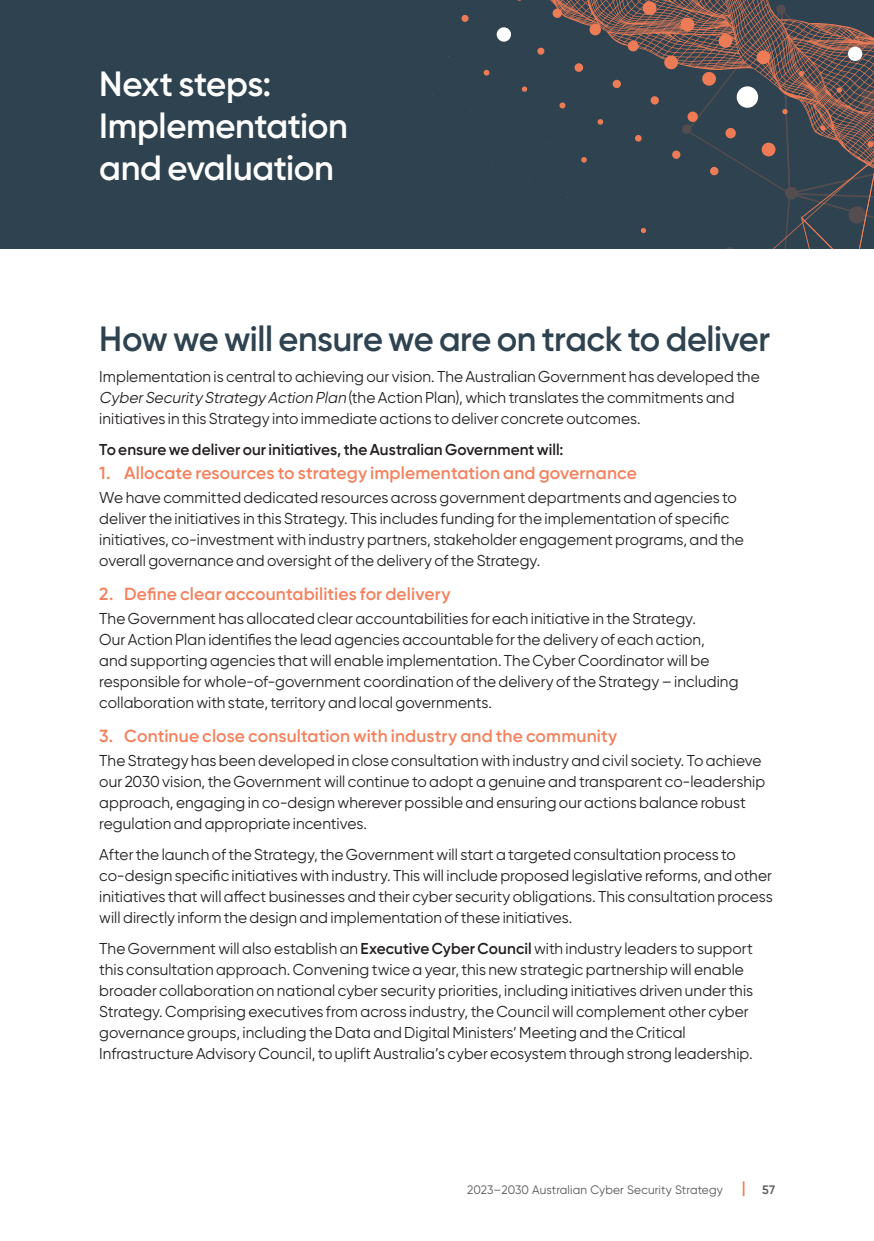
<style>
.page{position:relative;width:874px;height:1241px;background:#fff}
.page>*{position:absolute;margin:0;border:0;box-sizing:border-box;transform-origin:0 0}
.Heading_1{font:600 35px/42px "Gilroy";letter-spacing:-.01em;color:#fff}
.Heading_2{font:600 35px "Gilroy";letter-spacing:-.01em;color:#2e424f}
.Heading_5{font:600 17.5px "Gilroy";letter-spacing:.01em;color:#f4815d}
.Body{font:15.75px/21px "Gilroy";color:#231f20}
.Body_before_bullet{font:600 15.75px "Gilroy";letter-spacing:.005em;color:#231f20}
.t1{font:12.25px "Gilroy";letter-spacing:.01em;color:#57585a}
.t2{font:600 12.25px "Gilroy";color:#57585a}
.s1{font-style:italic}
.s2{font-weight:600}
</style>
<div class="page">
<div style="left:0;top:0;width:873px;height:248px;background:#2e424f"></div>
<svg style="left:410px;top:0;width:359px;height:234px"></svg>
<svg style="left:663px;top:4px;width:211px;height:244px"></svg>
<div style="left:736px;top:86px;width:21px;height:22px;background:#fff;border-radius:50%"></div>
<div style="left:496px;top:27px;width:15px;height:15px;background:#fff;border-radius:50%"></div>
<div style="left:847px;top:47px;width:14px;height:14px;background:#fff;border-radius:50%"></div>
<svg style="left:742px;top:1181px;width:2px;height:14px"></svg>
<h1 class="Heading_1" style="left:99px;top:63px;width:250px">Next steps:<br>Implementation and evaluation</h1>
<h2 class="Heading_2" style="left:99px;top:316px;width:672px">How we will ensure we are on track to deliver</h2>
<p class="Body" style="left:99px;top:365px;width:661px">Implementation is central to achieving our vision. The Australian Government has developed the<br><span class="s1">CyberSecurity Strategy Action Plan</span> (the Action Plan), which translates the commitments and initiatives in this Strategy into immediate actions to deliver concrete outcomes.</p>
<p class="Body_before_bullet" style="left:99px;top:439px;width:465px">To ensure we deliver our initiatives, the Australian Government will:</p>
<p class="Heading_5" style="left:99px;top:462px;width:539px">1. Allocate resources to strategy implementation and governance</p>
<p class="Body" style="left:99px;top:486px;width:645px">We have committed dedicated resources across government departments and agencies to deliver the initiatives in this Strategy. This includes funding for the implementation of specific initiatives, co-investment with industry partners, stakeholder engagement programs, and the overall governance and oversight of the delivery of the Strategy.</p>
<p class="Heading_5" style="left:99px;top:583px;width:352px">2. Define clear accountabilities for delivery</p>
<p class="Body" style="left:99px;top:607px;width:640px">The Government has allocated clear accountabilities for each initiative in the Strategy.<br>Our Action Plan identifies the lead agencies accountable for the delivery of each action,<br>and supporting agencies that will enable implementation. The Cyber Coordinator will be responsible for whole-of-government coordination of the delivery of the Strategy – including collaboration with state, territory and local governments.</p>
<p class="Heading_5" style="left:99px;top:725px;width:519px">3. Continue close consultation with industry and the community</p>
<p class="Body" style="left:99px;top:749px;width:667px">The Strategy has been developed in close consultation with industry and civil society. To achieve our 2030 vision, the Government will continue to adopt a genuine and transparent co-leadership approach, engaging in co-design wherever possible and ensuring our actions balance robust regulation and appropriate incentives.</p>
<p class="Body" style="left:99px;top:843px;width:674px">After the launch of the Strategy, the Government will start a targeted consultation process to co-design specific initiatives with industry. This will include proposed legislative reforms, and other initiatives that will affect businesses and their cyber security obligations. This consultation process will directly inform the design and implementation of these initiatives.</p>
<p class="Body" style="left:99px;top:937px;width:655px">The Government will also establish an <span class="s2">Executive Cyber Council</span> with industry leaders to support this consultation approach. Convening twice a year, this new strategic partnership will enable broader collaboration on national cyber security priorities, including initiatives driven under this Strategy. Comprising executives from across industry, the Council will complement other cyber governance groups, including the Data and Digital Ministers’ Meeting and the Critical Infrastructure Advisory Council, to uplift Australia’s cyber ecosystem through strong leadership.</p>
<p class="t1" style="left:467px;top:1181px;width:257px">2023–2030 Australian Cyber Security Strategy</p>
<p class="t2" style="left:761px;top:1181px;width:14px">57</p>
</div>
